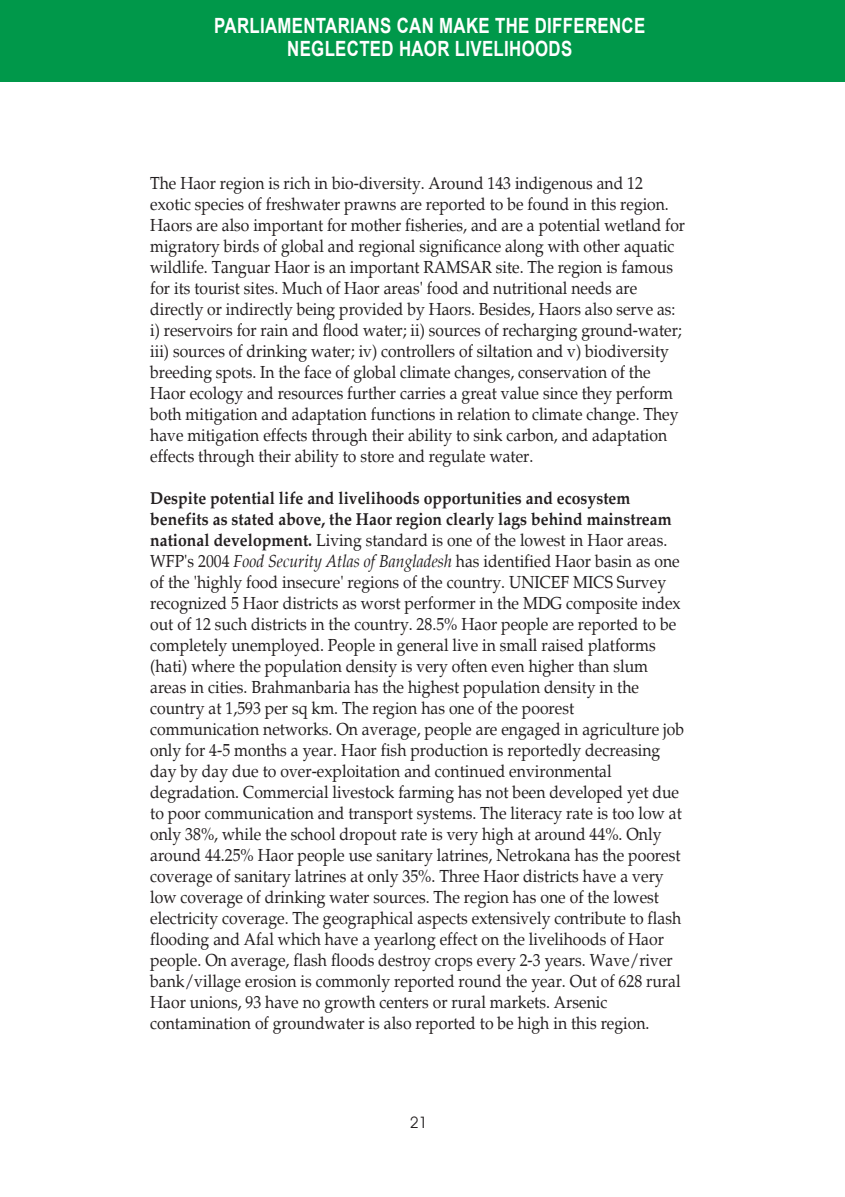
<style>
.page{position:relative;width:845px;height:1197px;background:#fff}
.page>*{position:absolute;margin:0;border:0;box-sizing:border-box;transform-origin:0 0}
.t1{font:700 21px/22.8px "Arial";letter-spacing:.02em;color:#fff;text-align:center;scale:.8 1}
.t2{font:17.5px/21px "Palatino";color:#231f20;scale:.9 1}
.t3{font:17.5px/21px "Palatino";color:#231f20;scale:.89 1}
.t4{font:15.75px "Avant Garde IT Cby BT";color:#231f20}
.s1{font-weight:700}
.s2{font-style:italic}
</style>
<div class="page">
<div style="left:0;top:0;width:844px;height:81px;background:#00984a"></div>
<p class="t1" style="left:214px;top:15px;width:540px">PARLIAMENTARIANS CAN MAKE THE DIFFERENCE<br>NEGLECTED HAOR LIVELIHOODS</p>
<p class="t3" style="left:150px;top:173px;width:602px">The Haor region is rich in bio-diversity. Around 143 indigenous and 12 exotic species of freshwater prawns are reported to be found in this region.<br>Haors are also important for mother fisheries, and are a potential wetland for migratory birds of global and regional significance along with other aquatic wildlife. Tanguar Haor is an important RAMSAR site. The region is famous for its tourist sites. Much of Haor areas' food and nutritional needs are directly or indirectly being provided by Haors. Besides, Haors also serve as: i) reservoirs for rain and flood water; ii) sources of recharging ground-water; iii) sources of drinking water; iv) controllers of siltation and v) biodiversity breeding spots. In the face of global climate changes, conservation of the Haor ecology and resources further carries a great value since they perform both mitigation and adaptation functions in relation to climate change. They have mitigation effects through their ability to sink carbon, and adaptation effects through their ability to store and regulate water.</p>
<p class="t2" style="left:150px;top:488px;width:594px"><span class="s1">Despite potential life and livelihoods opportunities and ecosystem benefits as stated above, the Haor region clearly lags behind mainstream national development.</span> Living standard is one of the lowest in Haor areas.<br>WFP's 2004 <span class="s2">Food Security Atlas of Bangladesh</span> has identified Haor basin as one of the 'highly food insecure' regions of the country. UNICEF MICS Survey recognized 5 Haor districts as worst performer in the MDG composite index out of 12 such districts in the country. 28.5% Haor people are reported to be completely unemployed. People in general live in small raised platforms (hati) where the population density is very often even higher than slum areas in cities. Brahmanbaria has the highest population density in the country at 1,593 per sq km. The region has one of the poorest communication networks. On average, people are engaged in agriculture job only for 4-5 months a year. Haor fish production is reportedly decreasing day by day due to over-exploitation and continued environmental degradation. Commercial livestock farming has not been developed yet due to poor communication and transport systems. The literacy rate is too low at only 38%, while the school dropout rate is very high at around 44%. Only around 44.25% Haor people use sanitary latrines, Netrokana has the poorest coverage of sanitary latrines at only 35%. Three Haor districts have a very low coverage of drinking water sources. The region has one of the lowest electricity coverage. The geographical aspects extensively contribute to flash flooding and Afal which have a yearlong effect on the livelihoods of Haor people. On average, flash floods destroy crops every 2-3 years. Wave/river bank/village erosion is commonly reported round the year. Out of 628 rural Haor unions, 93 have no growth centers or rural markets. Arsenic contamination of groundwater is also reported to be high in this region.</p>
<p class="t4" style="left:410px;top:1113px;width:19px">21</p>
</div>
